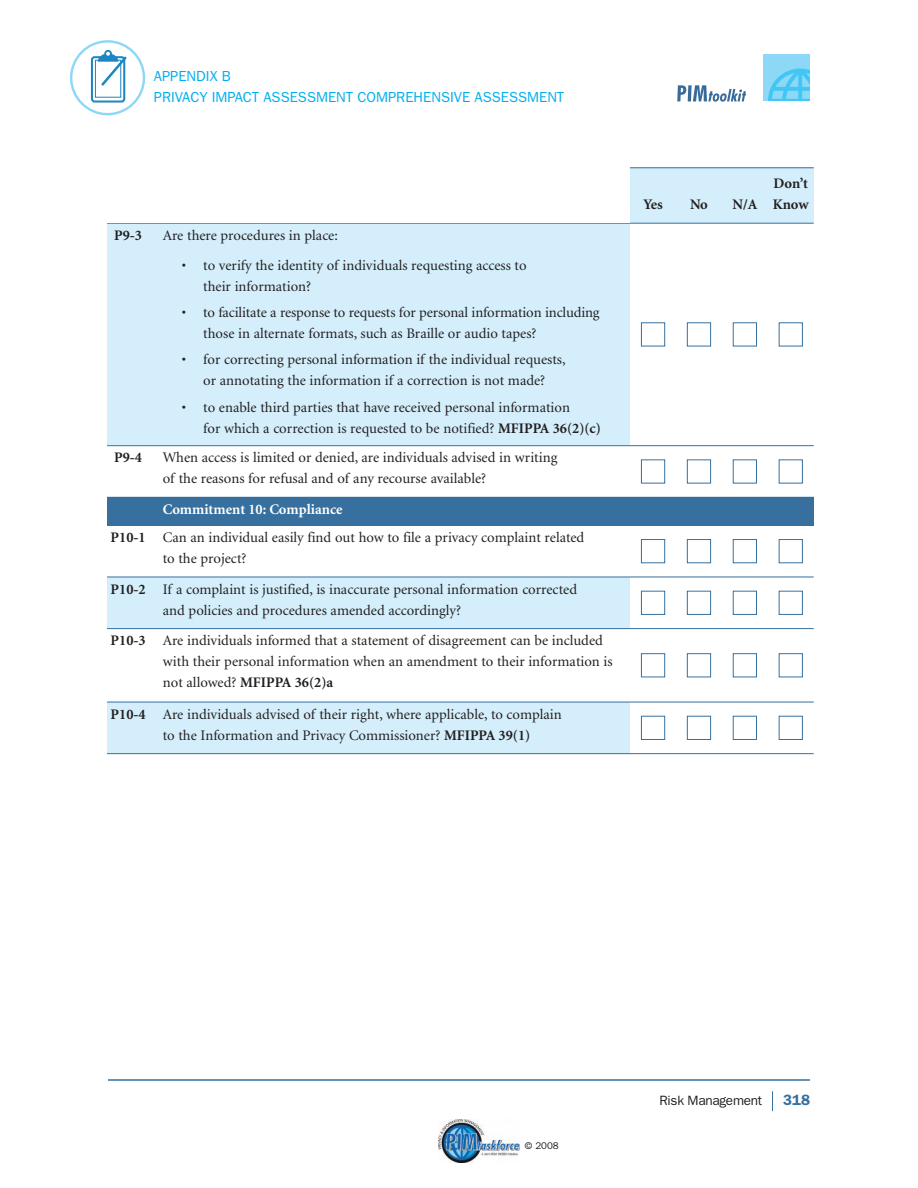
<style>
.page{position:relative;width:918px;height:1188px;background:#fff}
.page>*{position:absolute;margin:0;border:0;box-sizing:border-box;transform-origin:0 0}
.t1{font:600 15px "Franklin Gothic";color:#37709e}
.t2{font:14.7px/21px "Minion";color:#231f20}
.t3{font:14.7px/21px "Franklin Gothic";color:#00aeef}
.t4{font:700 14.7px/21px "Minion";color:#231f20}
.t5{font:13.5px "Franklin Gothic";letter-spacing:-.02em;color:#231f20}
.t6{font:9.75px "Franklin Gothic";color:#231f20}
.s1{font-weight:700}
.s2{font-weight:700;color:#fff}
</style>
<div class="page">
<div style="left:763px;top:54px;width:47px;height:47px;background:#8dd7f7"></div>
<svg style="left:768px;top:69px;width:42px;height:32px"></svg>
<svg style="left:677px;top:85px;width:69px;height:17px"></svg>
<hr style="left:108px;top:1079px;width:702px;height:2px;background:#37709e">
<svg style="left:772px;top:1091px;width:1px;height:20px"></svg>
<svg style="left:70px;top:40px;width:75px;height:75px"></svg>
<img style="left:439px;top:1120px;width:80px;height:42px">
<div style="left:630px;top:167px;width:46px;height:56px;background:#d4effb"></div>
<div style="left:676px;top:167px;width:46px;height:56px;background:#d4effb"></div>
<div style="left:722px;top:167px;width:46px;height:56px;background:#d4effb"></div>
<div style="left:768px;top:167px;width:46px;height:56px;background:#d4effb"></div>
<div style="left:107px;top:223px;width:42px;height:223px;background:#d4effb"></div>
<div style="left:149px;top:223px;width:481px;height:223px;background:#d4effb"></div>
<div style="left:641px;top:322px;width:24px;height:25px;border:1px solid #37709e"></div>
<div style="left:687px;top:322px;width:24px;height:25px;border:1px solid #37709e"></div>
<div style="left:733px;top:322px;width:24px;height:25px;border:1px solid #37709e"></div>
<div style="left:779px;top:322px;width:24px;height:25px;border:1px solid #37709e"></div>
<div style="left:641px;top:459px;width:24px;height:25px;border:1px solid #37709e"></div>
<div style="left:687px;top:459px;width:24px;height:25px;border:1px solid #37709e"></div>
<div style="left:733px;top:459px;width:24px;height:25px;border:1px solid #37709e"></div>
<div style="left:107px;top:497px;width:42px;height:28px;background:#37709e"></div>
<div style="left:149px;top:497px;width:481px;height:28px;background:#37709e"></div>
<div style="left:630px;top:497px;width:46px;height:28px;background:#37709e"></div>
<div style="left:676px;top:497px;width:46px;height:28px;background:#37709e"></div>
<div style="left:722px;top:497px;width:46px;height:28px;background:#37709e"></div>
<div style="left:768px;top:497px;width:46px;height:28px;background:#37709e"></div>
<div style="left:641px;top:539px;width:24px;height:24px;border:1px solid #37709e"></div>
<div style="left:687px;top:539px;width:24px;height:24px;border:1px solid #37709e"></div>
<div style="left:733px;top:539px;width:24px;height:24px;border:1px solid #37709e"></div>
<div style="left:779px;top:539px;width:24px;height:24px;border:1px solid #37709e"></div>
<div style="left:107px;top:577px;width:42px;height:52px;background:#d4effb"></div>
<div style="left:149px;top:577px;width:481px;height:52px;background:#d4effb"></div>
<div style="left:641px;top:591px;width:24px;height:24px;border:1px solid #37709e"></div>
<div style="left:687px;top:591px;width:24px;height:24px;border:1px solid #37709e"></div>
<div style="left:733px;top:591px;width:24px;height:24px;border:1px solid #37709e"></div>
<div style="left:779px;top:591px;width:24px;height:24px;border:1px solid #37709e"></div>
<div style="left:641px;top:653px;width:24px;height:24px;border:1px solid #37709e"></div>
<div style="left:687px;top:653px;width:24px;height:24px;border:1px solid #37709e"></div>
<div style="left:733px;top:653px;width:24px;height:24px;border:1px solid #37709e"></div>
<div style="left:779px;top:653px;width:24px;height:24px;border:1px solid #37709e"></div>
<div style="left:107px;top:702px;width:42px;height:52px;background:#d4effb"></div>
<div style="left:149px;top:702px;width:481px;height:52px;background:#d4effb"></div>
<div style="left:641px;top:716px;width:24px;height:24px;border:1px solid #37709e"></div>
<div style="left:687px;top:716px;width:24px;height:24px;border:1px solid #37709e"></div>
<div style="left:733px;top:716px;width:24px;height:24px;border:1px solid #37709e"></div>
<div style="left:779px;top:716px;width:24px;height:24px;border:1px solid #37709e"></div>
<hr style="left:107px;top:167px;width:707px;height:1px;background:#37709e">
<hr style="left:107px;top:223px;width:707px;height:1px;background:#37709e">
<hr style="left:107px;top:445px;width:707px;height:1px;background:#37709e">
<hr style="left:107px;top:525px;width:707px;height:1px;background:#37709e">
<hr style="left:107px;top:577px;width:707px;height:1px;background:#37709e">
<hr style="left:107px;top:628px;width:707px;height:1px;background:#37709e">
<hr style="left:107px;top:702px;width:707px;height:1px;background:#37709e">
<hr style="left:107px;top:753px;width:707px;height:1px;background:#37709e">
<div style="left:95px;top:159px;width:535px;height:64px;background:#fff"></div>
<p class="t3" style="left:154px;top:66px;width:412px">APPENDIX B<br>PRIVACY IMPACT ASSESSMENT COMPREHENSIVE ASSESSMENT</p>
<p class="t4" style="left:114px;top:226px;width:29px">P9-3</p>
<p class="t2" style="left:163px;top:226px;width:177px">Are there procedures in place:</p>
<p class="t2" style="left:203px;top:256px;width:325px;text-indent:-22px">• to verify the identity of individuals requesting access to their information?</p>
<p class="t2" style="left:203px;top:303px;width:398px;text-indent:-22px">• to facilitate a response to requests for personal information including those in alternate formats, such as Braille or audio tapes?</p>
<p class="t2" style="left:182px;top:350px;width:385px;text-align:center">• for correcting personal information if the individual requests, or annotating the information if a correction is not made?</p>
<p class="t2" style="left:203px;top:398px;width:399px;text-indent:-22px">• to enable third parties that have received personal information<br>for which a correction is requested to be notified? <span class="s1">MFIPPA 36(2)(c)</span></p>
<p class="t4" style="left:114px;top:448px;width:29px">P9-4</p>
<p class="t2" style="left:163px;top:448px;width:396px">When access is limited or denied, are individuals advised in writing of the reasons for refusal and of any recourse available?</p>
<p class="t2" style="left:111px;top:496px;width:475px;line-height:28px;text-indent:52px"><span class="s2">Commitment 10: Compliance<br></span><span class="s1">P10-1</span> Can an individual easily find out how to file a privacy complaint related</p>
<p class="t2" style="left:111px;top:544px;width:468px;line-height:30.6px;text-indent:52px">to the project?<br><span class="s1">P10-2</span> If a complaint is justified, is inaccurate personal information corrected</p>
<p class="t2" style="left:111px;top:596px;width:494px;line-height:30.6px;text-indent:52px">and policies and procedures amended accordingly?<br><span class="s1">P10-3</span> Are individuals informed that a statement of disagreement can be included</p>
<p class="t2" style="left:163px;top:652px;width:451px">with their personal information when an amendment to their information is not allowed? <span class="s1">MFIPPA 36(2)a</span></p>
<p class="t2" style="left:163px;top:705px;width:400px;text-indent:-52px"><span class="s1">P10-4</span> Are individuals advised of their right, where applicable, to complain to the Information and Privacy Commissioner? <span class="s1">MFIPPA 39(1)</span></p>
<p class="t4" style="left:643px;top:195px;width:21px">Yes</p>
<p class="t4" style="left:690px;top:195px;width:19px">No</p>
<p class="t4" style="left:732px;top:195px;width:26px">N/A</p>
<p class="t4" style="left:773px;top:174px;width:37px">Don’t<br>Know</p>
<p class="t6" style="left:525px;top:1140px;width:36px">© 2008</p>
<p class="t5" style="left:660px;top:1093px;width:104px">Risk Management</p>
<p class="t1" style="left:783px;top:1091px;width:28px">318</p>
</div>
